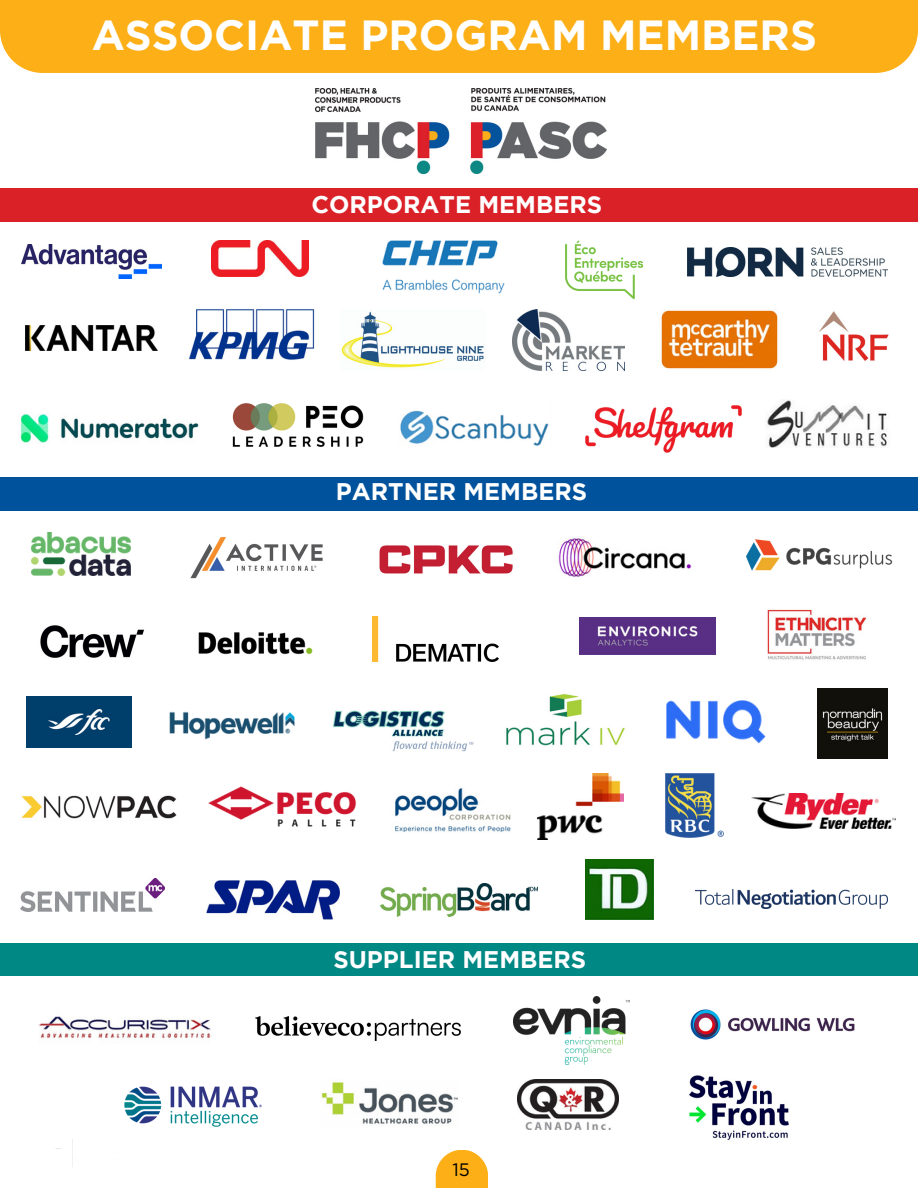
<style>
.page{position:relative;width:918px;height:1188px;background:#fff}
.page>*{position:absolute;margin:0;border:0;box-sizing:border-box;transform-origin:0 0}
.t1{font:700 42px "Gotham";color:#fff}
.t2{font:700 24px "Gotham";color:#fff}
.t3{font:18px "Gotham";color:#000}
</style>
<div class="page">
<img style="left:56px;top:1139px;width:17px;height:28px">
<div style="left:436px;top:1150px;width:52px;height:38px;background:#fcaf17"></div>
<div style="left:0;top:0;width:918px;height:73px;background:#fcaf17"></div>
<div style="left:0;top:189px;width:918px;height:33px;background:#da2128"></div>
<img style="left:21px;top:245px;width:141px;height:33px">
<img style="left:383px;top:240px;width:121px;height:53px">
<img style="left:25px;top:325px;width:133px;height:26px">
<img style="left:189px;top:309px;width:126px;height:51px">
<img style="left:341px;top:311px;width:143px;height:57px">
<img style="left:513px;top:310px;width:111px;height:61px">
<img style="left:20px;top:414px;width:179px;height:29px">
<div style="left:0;top:477px;width:918px;height:33px;background:#00529c"></div>
<img style="left:190px;top:537px;width:133px;height:41px">
<img style="left:212px;top:240px;width:97px;height:36px">
<img style="left:40px;top:625px;width:104px;height:33px">
<img style="left:580px;top:617px;width:136px;height:37px">
<img style="left:768px;top:609px;width:99px;height:51px">
<img style="left:818px;top:688px;width:70px;height:70px">
<img style="left:21px;top:795px;width:156px;height:24px">
<img style="left:395px;top:788px;width:116px;height:44px">
<img style="left:538px;top:774px;width:85px;height:65px">
<img style="left:665px;top:774px;width:59px;height:64px">
<img style="left:751px;top:793px;width:144px;height:35px">
<img style="left:207px;top:881px;width:133px;height:38px">
<img style="left:380px;top:883px;width:158px;height:34px">
<img style="left:585px;top:860px;width:69px;height:59px">
<img style="left:695px;top:889px;width:193px;height:19px">
<div style="left:0;top:943px;width:918px;height:33px;background:#008884"></div>
<img style="left:38px;top:1016px;width:173px;height:23px">
<img style="left:690px;top:1009px;width:165px;height:31px">
<img style="left:170px;top:711px;width:125px;height:29px">
<img style="left:125px;top:1086px;width:136px;height:41px">
<img style="left:321px;top:1080px;width:137px;height:44px">
<img style="left:208px;top:787px;width:149px;height:39px">
<img style="left:518px;top:1079px;width:101px;height:51px">
<img style="left:232px;top:403px;width:132px;height:44px">
<img style="left:400px;top:410px;width:149px;height:36px">
<img style="left:585px;top:406px;width:157px;height:47px">
<img style="left:767px;top:400px;width:120px;height:48px">
<img style="left:316px;top:89px;width:290px;height:84px">
<img style="left:27px;top:696px;width:105px;height:52px">
<img style="left:661px;top:310px;width:117px;height:59px">
<img style="left:560px;top:240px;width:84px;height:75px">
<img style="left:32px;top:533px;width:99px;height:43px">
<img style="left:745px;top:539px;width:148px;height:32px">
<img style="left:666px;top:701px;width:99px;height:43px">
<img style="left:558px;top:538px;width:134px;height:39px">
<img style="left:379px;top:545px;width:134px;height:29px">
<img style="left:689px;top:1075px;width:100px;height:65px">
<img style="left:506px;top:693px;width:119px;height:53px">
<img style="left:372px;top:616px;width:126px;height:45px">
<img style="left:255px;top:1016px;width:205px;height:25px">
<img style="left:333px;top:710px;width:141px;height:42px">
<img style="left:514px;top:997px;width:116px;height:67px">
<img style="left:819px;top:311px;width:70px;height:50px">
<img style="left:688px;top:247px;width:200px;height:30px">
<img style="left:198px;top:632px;width:115px;height:23px">
<img style="left:21px;top:879px;width:144px;height:32px">
<p class="t1" style="left:92px;top:20px;width:727px">ASSOCIATE PROGRAM MEMBERS</p>
<p class="t2" style="left:311px;top:196px;width:292px">CORPORATE MEMBERS</p>
<p class="t2" style="left:336px;top:482px;width:253px">PARTNER MEMBERS</p>
<p class="t2" style="left:333px;top:950px;width:254px">SUPPLIER MEMBERS</p>
<p class="t3" style="left:452px;top:1160px;width:19px">15</p>
</div>
